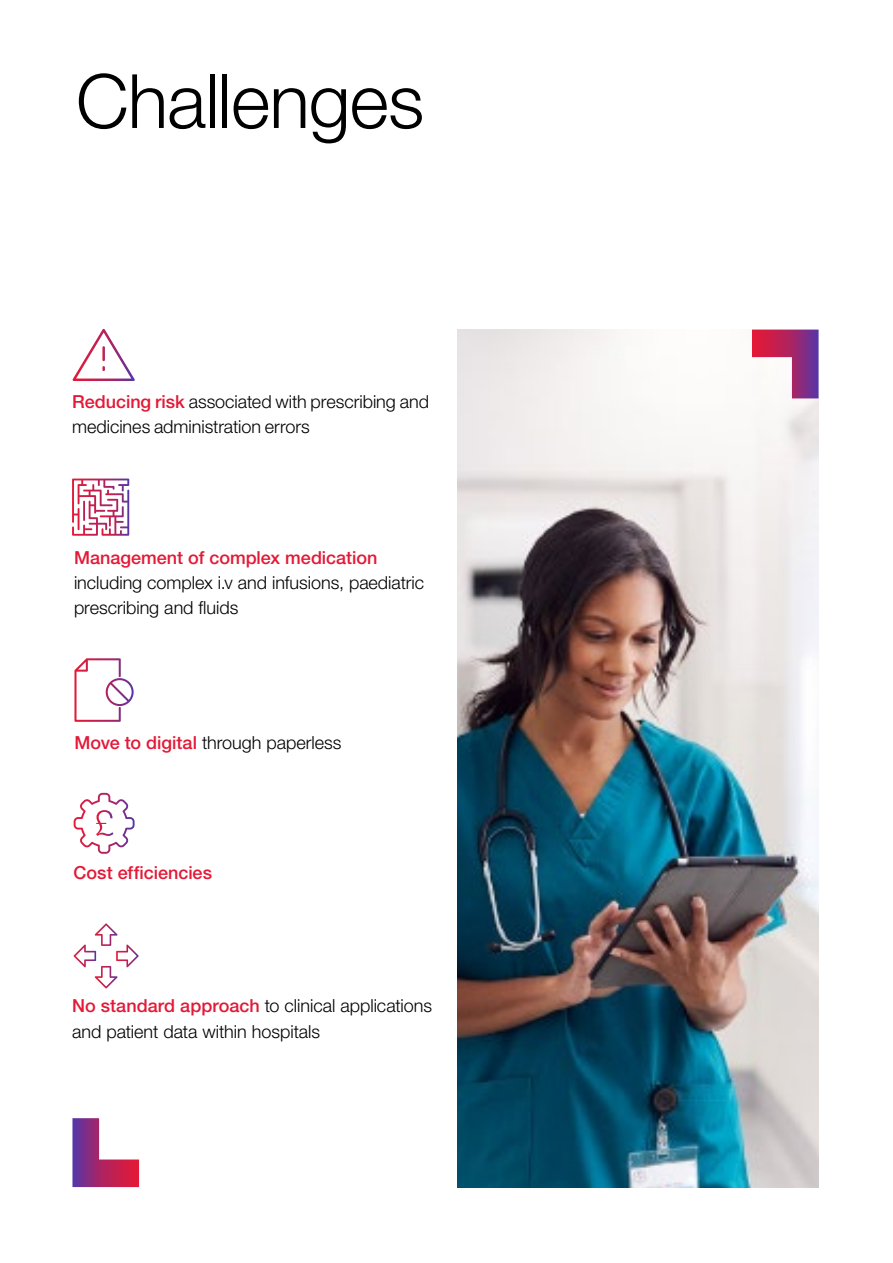
<style>
.page{position:relative;width:893px;height:1263px;background:#fff}
.page>*{position:absolute;margin:0;border:0;box-sizing:border-box;transform-origin:0 0}
.t1{font:300 75px "Helvetica Neue LT Pro";letter-spacing:-.01em;color:#000}
.t2{font:300 18px/25.2px "Helvetica Neue LT Pro";color:#000}
.t3{font:500 18px "Helvetica Neue LT Pro";color:#e31937}
.s1{font-weight:500;color:#e31937}
</style>
<div class="page">
<svg style="left:73px;top:329px;width:62px;height:52px"></svg>
<svg style="left:72px;top:478px;width:57px;height:58px"></svg>
<img style="left:457px;top:329px;width:362px;height:858px">
<svg style="left:72px;top:1118px;width:67px;height:69px"></svg>
<svg style="left:752px;top:330px;width:67px;height:68px"></svg>
<svg style="left:74px;top:658px;width:60px;height:64px"></svg>
<svg style="left:74px;top:793px;width:61px;height:61px"></svg>
<svg style="left:74px;top:923px;width:65px;height:65px"></svg>
<h1 class="t1" style="left:76px;top:55px;width:350px">Challenges</h1>
<p class="t2" style="left:72px;top:388px;width:358px"><span class="s1">Reducing risk</span> associated with prescribing and medicines administration errors</p>
<p class="t3" style="left:74px;top:547px;width:305px">Management of complex medication</p>
<p class="t2" style="left:74px;top:570px;width:352px">including complex i.v and infusions, paediatric prescribing and fluids</p>
<p class="t2" style="left:74px;top:730px;width:269px"><span class="s1">Move to digital</span> through paperless</p>
<p class="t3" style="left:74px;top:862px;width:140px">Cost efficiencies</p>
<p class="t2" style="left:72px;top:993px;width:362px"><span class="s1">No standard approach</span> to clinical applications and patient data within hospitals</p>
</div>
